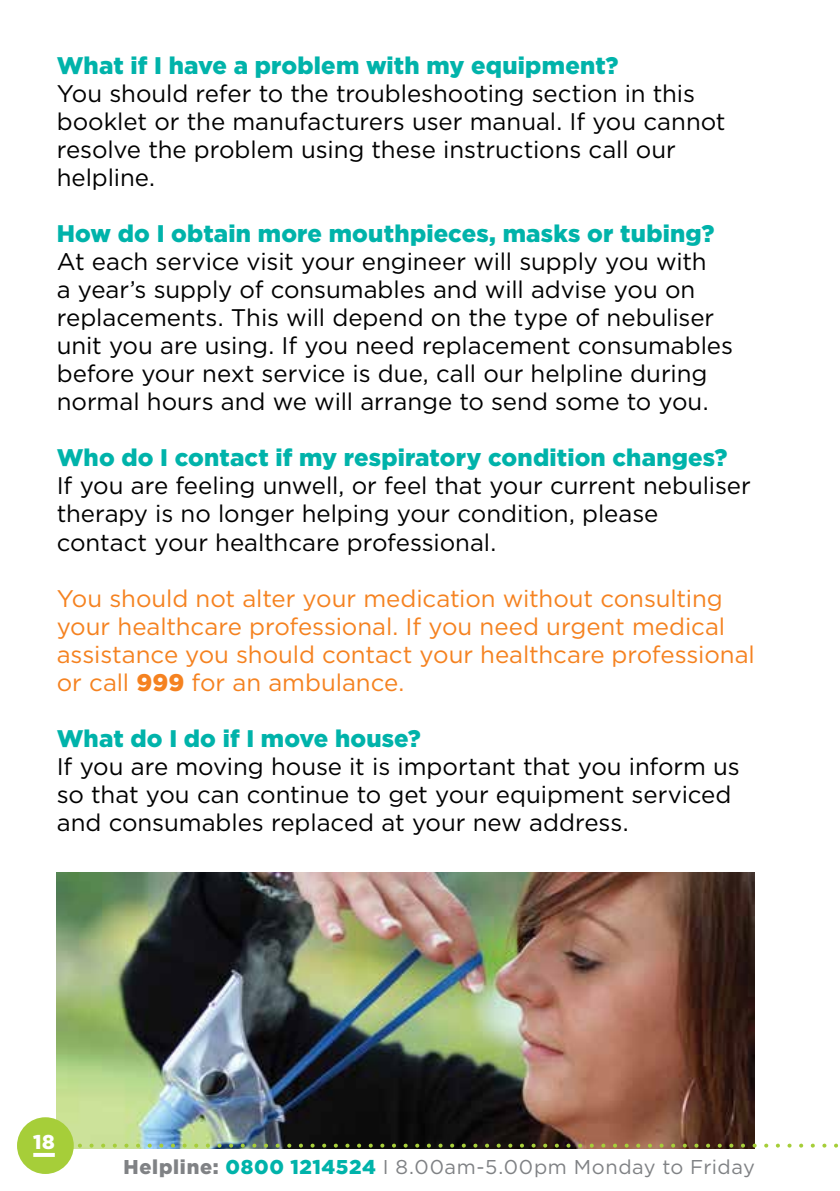
<style>
.page{position:relative;width:840px;height:1191px;background:#fff}
.page>*{position:absolute;margin:0;border:0;box-sizing:border-box;transform-origin:0 0}
.t1{font:24px/28px "Gotham";color:#000}
.t2{font:24px/28px "Gotham";color:#f58220}
.t3{font:900 24px "Gotham";letter-spacing:.005em;color:#00b3aa}
.t4{font:20px "Gotham";letter-spacing:.03em;color:#808285}
.t5{font:900 20px "Gotham";color:#fff}
.s1{font-weight:900}
.s2{font-weight:900;color:#00b3aa}
</style>
<div class="page">
<img style="left:57px;top:872px;width:697px;height:276px">
<img style="left:74px;top:1143px;width:765px;height:4px">
<div style="left:17px;top:1117px;width:57px;height:57px;background:#a6ce39;border-radius:50%"></div>
<svg style="left:33px;top:1152px;width:22px;height:4px"></svg>
<p class="t3" style="left:57px;top:52px;width:563px">What if I have a problem with my equipment?</p>
<p class="t1" style="left:57px;top:79px;width:670px">You should refer to the troubleshooting section in this booklet or the manufacturers user manual. If you cannot resolve the problem using these instructions call our helpline.</p>
<p class="t3" style="left:57px;top:220px;width:658px">How do I obtain more mouthpieces, masks or tubing?</p>
<p class="t1" style="left:57px;top:247px;width:677px">At each service visit your engineer will supply you with<br>a year’s supply of consumables and will advise you on replacements. This will depend on the type of nebuliser unit you are using. If you need replacement consumables before your next service is due, call our helpline during normal hours and we will arrange to send some to you.</p>
<p class="t3" style="left:57px;top:444px;width:672px">Who do I contact if my respiratory condition changes?</p>
<p class="t1" style="left:57px;top:471px;width:695px">If you are feeling unwell, or feel that your current nebuliser therapy is no longer helping your condition, please contact your healthcare professional.</p>
<p class="t2" style="left:57px;top:583px;width:699px">You should not alter your medication without consulting your healthcare professional. If you need urgent medical assistance you should contact your healthcare professional or call <span class="s1">999</span> for an ambulance.</p>
<p class="t3" style="left:57px;top:724px;width:365px">What do I do if I move house?</p>
<p class="t1" style="left:57px;top:751px;width:684px">If you are moving house it is important that you inform us so that you can continue to get your equipment serviced and consumables replaced at your new address.</p>
<p class="t5" style="left:33px;top:1130px;width:23px">18</p>
<p class="t4" style="left:123px;top:1155px;width:632px"><span class="s1">Helpline:</span> <span class="s2">0800 1214524</span> I 8.00am-5.00pm Monday to Friday</p>
</div>
